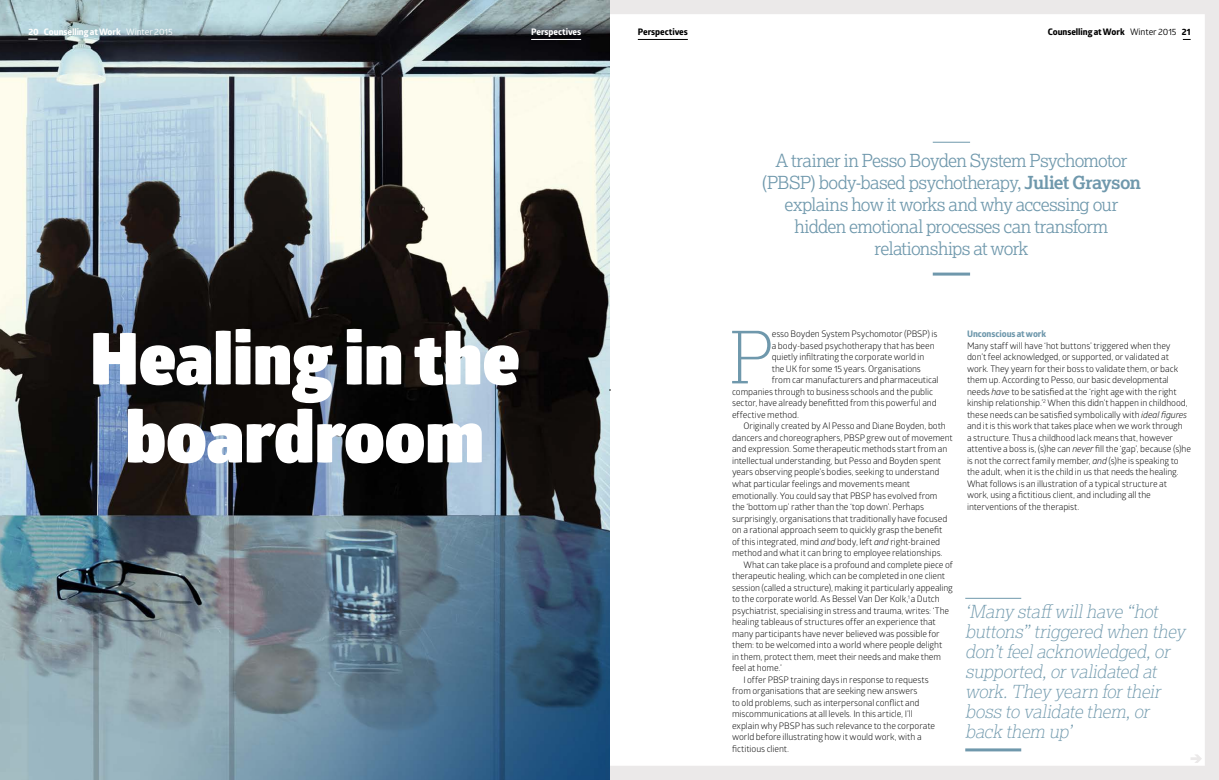
<style>
.page{position:relative;width:1219px;height:780px;background:#fff}
.page>*{position:absolute;margin:0;border:0;box-sizing:border-box;transform-origin:0 0}
.t1{font:100 72.1px "Lexia";color:#6f98ac}
.t2{font:900 72px/78px "Glober";color:#fff;text-align:center}
.t3{font:300 18px/22px "Lexia";letter-spacing:-.035em;color:#6f98ac;text-align:center}
.t4{font:italic 100 18px/20px "Lexia";color:#6f98ac}
.t5{font:9px/11.5px "Glober";letter-spacing:-.01em;color:#000}
.t6{font:700 9px "Globerx";letter-spacing:-.005em;color:#fff}
.t7{font:700 9px "Globerx";letter-spacing:-.005em;color:#000}
.t8{font:700 9px "Globerx";letter-spacing:-.01em;color:#6f98ac}
.s1{font-family:"Glober";font-weight:400}
.s2{font-weight:700}
.s3{font-style:italic}
</style>
<div class="page">
<svg style="left:609px;top:0;width:610px;height:780px"></svg>
<img style="left:0;top:0;width:609px;height:780px">
<svg style="left:1190px;top:754px;width:12px;height:8px"></svg>
<hr style="left:933px;top:142px;width:37px;height:1px;background:#6f98ac">
<hr style="left:933px;top:272px;width:37px;height:3px;background:#6f98ac">
<hr style="left:531px;top:39px;width:50px;height:1px;background:#fff">
<hr style="left:638px;top:39px;width:50px;height:1px;background:#000">
<hr style="left:965px;top:598px;width:56px;height:1px;background:#6f98ac">
<hr style="left:965px;top:748px;width:56px;height:3px;background:#6f98ac">
<p class="t6" style="left:28px;top:25px;width:146px">20 Counselling at Work <span class="s1">Winter 2015</span></p>
<p class="t7" style="left:1048px;top:25px;width:144px">Counselling at Work <span class="s1">Winter 2015</span> 21</p>
<p class="t6" style="left:531px;top:25px;width:51px">Perspectives</p>
<p class="t7" style="left:638px;top:25px;width:51px">Perspectives</p>
<h2 class="t2" style="left:90px;top:320px;width:431px">Healing in the boardroom</h2>
<h3 class="t3" style="left:762px;top:149px;width:381px">A trainer in Pesso Boyden System Psychomotor (PBSP) body-based psychotherapy, <span class="s2">Juliet Grayson </span>explains how it works and why accessing our hidden emotional processes can transform relationships at work</h3>
<h1 class="t1" style="left:730px;top:312px;width:45px">P</h1>
<p class="t5" style="left:772px;top:328px;width:167px">esso Boyden System Psychomotor (PBSP) is</p>
<p class="t5" style="left:772px;top:339px;width:164px">a body-based psychotherapy that has been</p>
<p class="t5" style="left:772px;top:351px;width:154px">quietly infiltrating the corporate world in</p>
<p class="t5" style="left:772px;top:362px;width:151px">the UK for some 15 years. Organisations</p>
<p class="t5" style="left:772px;top:374px;width:168px">from car manufacturers and pharmaceutical</p>
<p class="t5" style="left:732px;top:385px;width:202px">companies through to business schools and the public</p>
<p class="t5" style="left:732px;top:397px;width:206px">sector, have already benefitted from this powerful and</p>
<p class="t5" style="left:732px;top:408px;width:69px">effective method.</p>
<p class="t5" style="left:743px;top:420px;width:204px">Originally created by Al Pesso and Diane Boyden, both</p>
<p class="t5" style="left:732px;top:431px;width:222px">dancers and choreographers, PBSP grew out of movement</p>
<p class="t5" style="left:732px;top:443px;width:217px">and expression. Some therapeutic methods start from an</p>
<p class="t5" style="left:732px;top:454px;width:211px">intellectual understanding, but Pesso and Boyden spent</p>
<p class="t5" style="left:732px;top:466px;width:209px">years observing people’s bodies, seeking to understand</p>
<p class="t5" style="left:732px;top:477px;width:180px">what particular feelings and movements meant</p>
<p class="t5" style="left:732px;top:489px;width:207px">emotionally. You could say that PBSP has evolved from</p>
<p class="t5" style="left:732px;top:500px;width:194px">the ‘bottom up’ rather than the ‘top down’. Perhaps</p>
<p class="t5" style="left:732px;top:512px;width:217px">surprisingly, organisations that traditionally have focused</p>
<p class="t5" style="left:732px;top:523px;width:212px">on a rational approach seem to quickly grasp the benefit</p>
<p class="t5" style="left:732px;top:535px;width:210px">of this integrated, mind <span class="s3">and</span> body, left <span class="s3">and</span> right-brained</p>
<p class="t5" style="left:732px;top:546px;width:212px">method and what it can bring to employee relationships.</p>
<p class="t5" style="left:743px;top:558px;width:211px">What can take place is a profound and complete piece of</p>
<p class="t5" style="left:732px;top:569px;width:215px">therapeutic healing, which can be completed in one client</p>
<p class="t5" style="left:732px;top:581px;width:222px">session (called a structure), making it particularly appealing</p>
<p class="t5" style="left:732px;top:592px;width:209px">to the corporate world. As Bessel Van Der Kolk,<sup>1</sup> a Dutch</p>
<p class="t5" style="left:732px;top:604px;width:219px">psychiatrist, specialising in stress and trauma, writes: ‘The</p>
<p class="t5" style="left:732px;top:615px;width:205px">healing tableaus of structures offer an experience that</p>
<p class="t5" style="left:732px;top:627px;width:209px">many participants have never believed was possible for</p>
<p class="t5" style="left:732px;top:638px;width:212px">them: to be welcomed into a world where people delight</p>
<p class="t5" style="left:732px;top:650px;width:210px">in them, protect them, meet their needs and make them</p>
<p class="t5" style="left:732px;top:661px;width:51px">feel at home.’</p>
<p class="t5" style="left:743px;top:673px;width:187px">I offer PBSP training days in response to requests</p>
<p class="t5" style="left:732px;top:684px;width:187px">from organisations that are seeking new answers</p>
<p class="t5" style="left:732px;top:696px;width:189px">to old problems, such as interpersonal conflict and</p>
<p class="t5" style="left:732px;top:707px;width:182px">miscommunications at all levels. In this article, I’ll</p>
<p class="t5" style="left:732px;top:719px;width:204px">explain why PBSP has such relevance to the corporate</p>
<p class="t5" style="left:732px;top:730px;width:191px">world before illustrating how it would work, with a</p>
<p class="t5" style="left:732px;top:742px;width:59px">fictitious client.</p>
<p class="t8" style="left:967px;top:327px;width:81px">Unconscious at work</p>
<p class="t5" style="left:967px;top:339px;width:225px">Many staff will have ‘hot buttons’ triggered when they don’t feel acknowledged, or supported, or validated at work. They yearn for their boss to validate them, or back them up. According to Pesso, our basic developmental needs <span class="s3">have</span> to be satisfied at the ‘right age with the right kinship relationship.’<sup>2</sup> When this didn’t happen in childhood, these needs can be satisfied symbolically with <span class="s3">ideal figures </span>and it is this work that takes place when we work through<br>a structure. Thus a childhood lack means that, however attentive a boss is, (s)he can <span class="s3">never</span> fill the ‘gap’, because (s)he is not the correct family member, <span class="s3">and</span> (s)he is speaking to the adult, when it is the child in us that needs the healing.<br>What follows is an illustration of a typical structure at<br>work, using a fictitious client, and including all the interventions of the therapist.</p>
<h3 class="t4" style="left:965px;top:601px;width:225px">‘Many staff willhave “hot buttons” triggered when they don’tfeelacknowledged,or supported,orvalidated at work.They yearn fortheir boss to validate them,or back them up’</h3>
</div>
